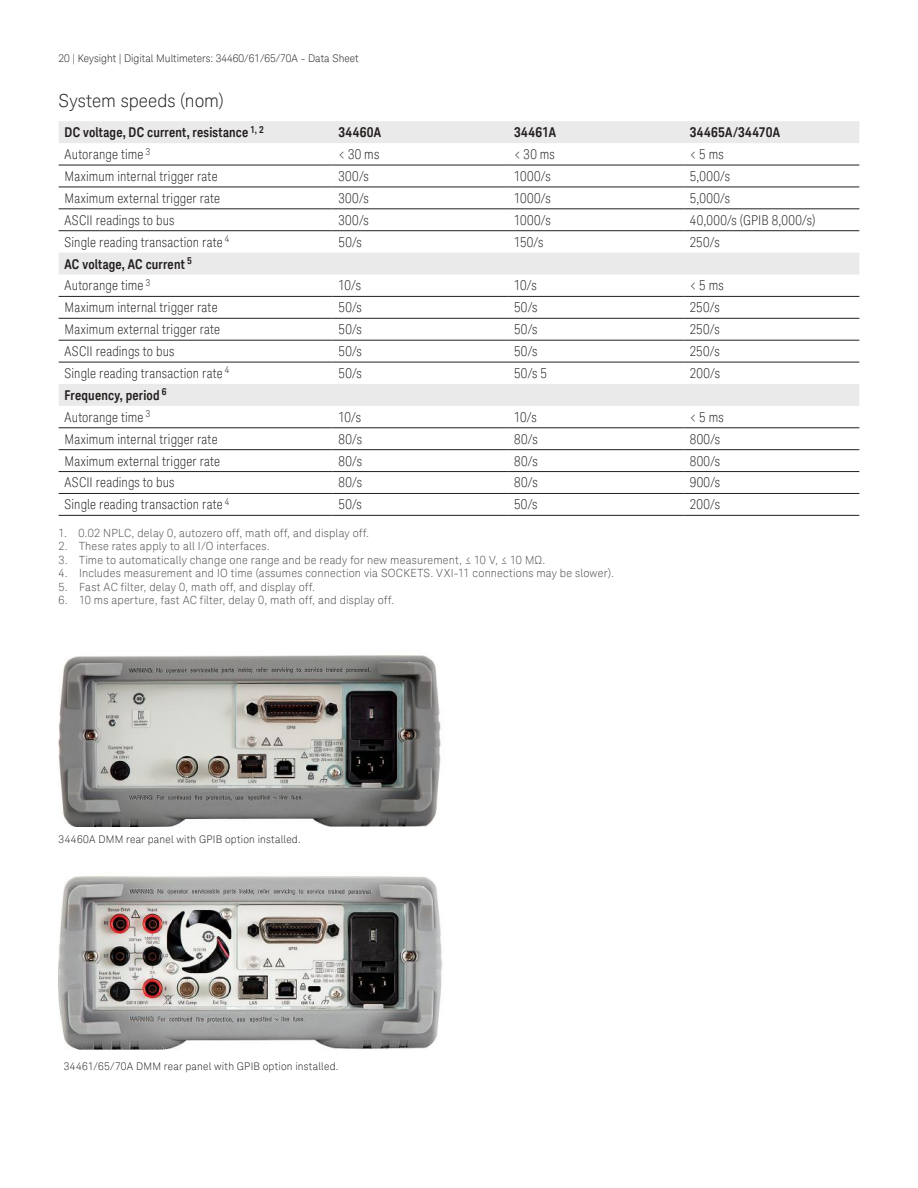
<style>
.page{position:relative;width:918px;height:1188px;background:#fff}
.page>*{position:absolute;margin:0;border:0;box-sizing:border-box;transform-origin:0 0}
.t1{font:300 18px "Keysight Sans";letter-spacing:-.005em;color:#241f1f}
.t2{font:300 condensed 13.5px "Keysight Sans";letter-spacing:.015em;color:#241f1f}
.t3{font:700 13.5px "Keysight Sans Condensed";letter-spacing:.01em;color:#241f1f}
.t4{font:300 condensed 13.5px "Keysight Sans";letter-spacing:.035em;color:#241f1f}
.t5{font:300 11.25px "Keysight Sans";letter-spacing:.015em;color:#4e4b4c}
.t6{font:300 10.5px "Keysight Sans";letter-spacing:.015em;color:#241f1f}
</style>
<div class="page">
<svg style="left:59px;top:121px;width:800px;height:285px"></svg>
<hr style="left:59px;top:165px;width:274px;height:1px;background:#241f1f">
<hr style="left:333px;top:165px;width:175px;height:1px;background:#241f1f">
<hr style="left:508px;top:165px;width:176px;height:1px;background:#241f1f">
<hr style="left:684px;top:165px;width:175px;height:1px;background:#241f1f">
<hr style="left:59px;top:187px;width:274px;height:1px;background:#241f1f">
<hr style="left:333px;top:187px;width:175px;height:1px;background:#241f1f">
<hr style="left:508px;top:187px;width:176px;height:1px;background:#241f1f">
<hr style="left:684px;top:187px;width:175px;height:1px;background:#241f1f">
<hr style="left:59px;top:208px;width:274px;height:1px;background:#241f1f">
<hr style="left:333px;top:208px;width:175px;height:1px;background:#241f1f">
<hr style="left:508px;top:208px;width:176px;height:1px;background:#241f1f">
<hr style="left:684px;top:208px;width:175px;height:1px;background:#241f1f">
<hr style="left:59px;top:230px;width:274px;height:1px;background:#241f1f">
<hr style="left:333px;top:230px;width:175px;height:1px;background:#241f1f">
<hr style="left:508px;top:230px;width:176px;height:1px;background:#241f1f">
<hr style="left:684px;top:230px;width:175px;height:1px;background:#241f1f">
<hr style="left:59px;top:296px;width:274px;height:1px;background:#241f1f">
<hr style="left:333px;top:296px;width:175px;height:1px;background:#241f1f">
<hr style="left:508px;top:296px;width:176px;height:1px;background:#241f1f">
<hr style="left:684px;top:296px;width:175px;height:1px;background:#241f1f">
<hr style="left:59px;top:318px;width:274px;height:1px;background:#241f1f">
<hr style="left:333px;top:318px;width:175px;height:1px;background:#241f1f">
<hr style="left:508px;top:318px;width:176px;height:1px;background:#241f1f">
<hr style="left:684px;top:318px;width:175px;height:1px;background:#241f1f">
<hr style="left:59px;top:340px;width:274px;height:1px;background:#241f1f">
<hr style="left:333px;top:340px;width:175px;height:1px;background:#241f1f">
<hr style="left:508px;top:340px;width:176px;height:1px;background:#241f1f">
<hr style="left:684px;top:340px;width:175px;height:1px;background:#241f1f">
<hr style="left:59px;top:362px;width:274px;height:1px;background:#241f1f">
<hr style="left:333px;top:362px;width:175px;height:1px;background:#241f1f">
<hr style="left:508px;top:362px;width:176px;height:1px;background:#241f1f">
<hr style="left:684px;top:362px;width:175px;height:1px;background:#241f1f">
<hr style="left:59px;top:427px;width:274px;height:1px;background:#241f1f">
<hr style="left:333px;top:427px;width:175px;height:1px;background:#241f1f">
<hr style="left:508px;top:427px;width:176px;height:1px;background:#241f1f">
<hr style="left:684px;top:427px;width:175px;height:1px;background:#241f1f">
<hr style="left:59px;top:449px;width:274px;height:1px;background:#241f1f">
<hr style="left:333px;top:449px;width:175px;height:1px;background:#241f1f">
<hr style="left:508px;top:449px;width:176px;height:1px;background:#241f1f">
<hr style="left:684px;top:449px;width:175px;height:1px;background:#241f1f">
<hr style="left:59px;top:471px;width:274px;height:1px;background:#241f1f">
<hr style="left:333px;top:471px;width:175px;height:1px;background:#241f1f">
<hr style="left:508px;top:471px;width:176px;height:1px;background:#241f1f">
<hr style="left:684px;top:471px;width:175px;height:1px;background:#241f1f">
<hr style="left:59px;top:493px;width:274px;height:1px;background:#241f1f">
<hr style="left:333px;top:493px;width:175px;height:1px;background:#241f1f">
<hr style="left:508px;top:493px;width:176px;height:1px;background:#241f1f">
<hr style="left:684px;top:493px;width:175px;height:1px;background:#241f1f">
<hr style="left:59px;top:515px;width:274px;height:1px;background:#241f1f">
<hr style="left:333px;top:515px;width:175px;height:1px;background:#241f1f">
<hr style="left:508px;top:515px;width:176px;height:1px;background:#241f1f">
<hr style="left:684px;top:515px;width:175px;height:1px;background:#241f1f">
<img style="left:59px;top:655px;width:382px;height:171px">
<img style="left:59px;top:876px;width:383px;height:174px">
<p class="t6" style="left:59px;top:52px;width:302px">20 | Keysight | Digital Multimeters: 34460/61/65/70A - Data Sheet</p>
<h1 class="t1" style="left:59px;top:90px;width:167px">System speeds (nom)</h1>
<p class="t3" style="left:65px;top:124px;width:201px">DC voltage, DC current, resistance <sup>1,</sup> <sup>2</sup></p>
<p class="t3" style="left:339px;top:124px;width:44px">34460A</p>
<p class="t3" style="left:514px;top:124px;width:44px">34461A</p>
<p class="t3" style="left:690px;top:124px;width:92px">34465A/34470A</p>
<p class="t2" style="left:65px;top:146px;width:87px">Autorange time <sup>3</sup></p>
<p class="t2" style="left:339px;top:146px;width:42px">&lt; 30 ms</p>
<p class="t2" style="left:514px;top:146px;width:42px">&lt; 30 ms</p>
<p class="t2" style="left:690px;top:146px;width:36px">&lt; 5 ms</p>
<p class="t2" style="left:65px;top:168px;width:155px">Maximum internal trigger rate</p>
<p class="t2" style="left:339px;top:168px;width:32px">300/s</p>
<p class="t2" style="left:514px;top:168px;width:38px">1000/s</p>
<p class="t2" style="left:690px;top:168px;width:42px">5,000/s</p>
<p class="t2" style="left:65px;top:190px;width:157px">Maximum external trigger rate</p>
<p class="t2" style="left:339px;top:190px;width:32px">300/s</p>
<p class="t2" style="left:514px;top:190px;width:38px">1000/s</p>
<p class="t2" style="left:690px;top:190px;width:42px">5,000/s</p>
<p class="t2" style="left:65px;top:212px;width:111px">ASCII readings to bus</p>
<p class="t2" style="left:339px;top:212px;width:32px">300/s</p>
<p class="t2" style="left:514px;top:212px;width:38px">1000/s</p>
<p class="t4" style="left:690px;top:212px;width:127px">40,000/s (GPIB 8,000/s)</p>
<p class="t2" style="left:65px;top:234px;width:166px">Single reading transaction rate <sup>4</sup></p>
<p class="t2" style="left:339px;top:234px;width:25px">50/s</p>
<p class="t2" style="left:514px;top:234px;width:31px">150/s</p>
<p class="t2" style="left:690px;top:234px;width:32px">250/s</p>
<p class="t3" style="left:65px;top:256px;width:129px">AC voltage, AC current <sup>5</sup></p>
<p class="t2" style="left:65px;top:278px;width:87px">Autorange time <sup>3</sup></p>
<p class="t2" style="left:339px;top:278px;width:24px">10/s</p>
<p class="t2" style="left:514px;top:278px;width:24px">10/s</p>
<p class="t2" style="left:690px;top:278px;width:36px">&lt; 5 ms</p>
<p class="t2" style="left:65px;top:300px;width:155px">Maximum internal trigger rate</p>
<p class="t2" style="left:339px;top:300px;width:25px">50/s</p>
<p class="t2" style="left:514px;top:300px;width:25px">50/s</p>
<p class="t2" style="left:690px;top:300px;width:32px">250/s</p>
<p class="t2" style="left:65px;top:321px;width:157px">Maximum external trigger rate</p>
<p class="t2" style="left:339px;top:321px;width:25px">50/s</p>
<p class="t2" style="left:514px;top:321px;width:25px">50/s</p>
<p class="t2" style="left:690px;top:321px;width:32px">250/s</p>
<p class="t2" style="left:65px;top:343px;width:111px">ASCII readings to bus</p>
<p class="t2" style="left:339px;top:343px;width:25px">50/s</p>
<p class="t2" style="left:514px;top:343px;width:25px">50/s</p>
<p class="t2" style="left:690px;top:343px;width:32px">250/s</p>
<p class="t2" style="left:65px;top:365px;width:166px">Single reading transaction rate <sup>4</sup></p>
<p class="t2" style="left:339px;top:365px;width:25px">50/s</p>
<p class="t2" style="left:514px;top:365px;width:34px">50/s 5</p>
<p class="t2" style="left:690px;top:365px;width:32px">200/s</p>
<p class="t3" style="left:65px;top:387px;width:103px">Frequency, period <sup>6</sup></p>
<p class="t2" style="left:65px;top:409px;width:87px">Autorange time <sup>3</sup></p>
<p class="t2" style="left:339px;top:409px;width:24px">10/s</p>
<p class="t2" style="left:514px;top:409px;width:24px">10/s</p>
<p class="t2" style="left:690px;top:409px;width:36px">&lt; 5 ms</p>
<p class="t2" style="left:65px;top:431px;width:155px">Maximum internal trigger rate</p>
<p class="t2" style="left:339px;top:431px;width:25px">80/s</p>
<p class="t2" style="left:514px;top:431px;width:25px">80/s</p>
<p class="t2" style="left:690px;top:431px;width:32px">800/s</p>
<p class="t2" style="left:65px;top:453px;width:157px">Maximum external trigger rate</p>
<p class="t2" style="left:339px;top:453px;width:25px">80/s</p>
<p class="t2" style="left:514px;top:453px;width:25px">80/s</p>
<p class="t2" style="left:690px;top:453px;width:32px">800/s</p>
<p class="t2" style="left:65px;top:475px;width:111px">ASCII readings to bus</p>
<p class="t2" style="left:339px;top:475px;width:25px">80/s</p>
<p class="t2" style="left:514px;top:475px;width:25px">80/s</p>
<p class="t2" style="left:690px;top:475px;width:32px">900/s</p>
<p class="t2" style="left:65px;top:497px;width:166px">Single reading transaction rate <sup>4</sup></p>
<p class="t2" style="left:339px;top:497px;width:25px">50/s</p>
<p class="t2" style="left:514px;top:497px;width:25px">50/s</p>
<p class="t2" style="left:690px;top:497px;width:32px">200/s</p>
<p class="t5" style="left:59px;top:526px;width:312px">1. 0.02 NPLC, delay 0, autozero off, math off, and display off.</p>
<p class="t5" style="left:59px;top:540px;width:213px">2. These rates apply to all I/O interfaces.</p>
<p class="t5" style="left:59px;top:553px;width:488px">3. Time to automatically change one range and be ready for new measurement, ≤ 10 V, ≤ 10 MΩ.</p>
<p class="t5" style="left:59px;top:567px;width:557px">4. Includes measurement and IO time (assumes connection via SOCKETS. VXI-11 connections may be slower).</p>
<p class="t5" style="left:59px;top:580px;width:258px">5. Fast AC filter, delay 0, math off, and display off.</p>
<p class="t5" style="left:59px;top:594px;width:337px">6. 10 ms aperture, fast AC filter, delay 0, math off, and display off.</p>
<p class="t6" style="left:59px;top:833px;width:244px">34460A DMM rear panel with GPIB option installed.</p>
<p class="t6" style="left:64px;top:1060px;width:276px">34461/65/70A DMM rear panel with GPIB option installed.</p>
</div>
